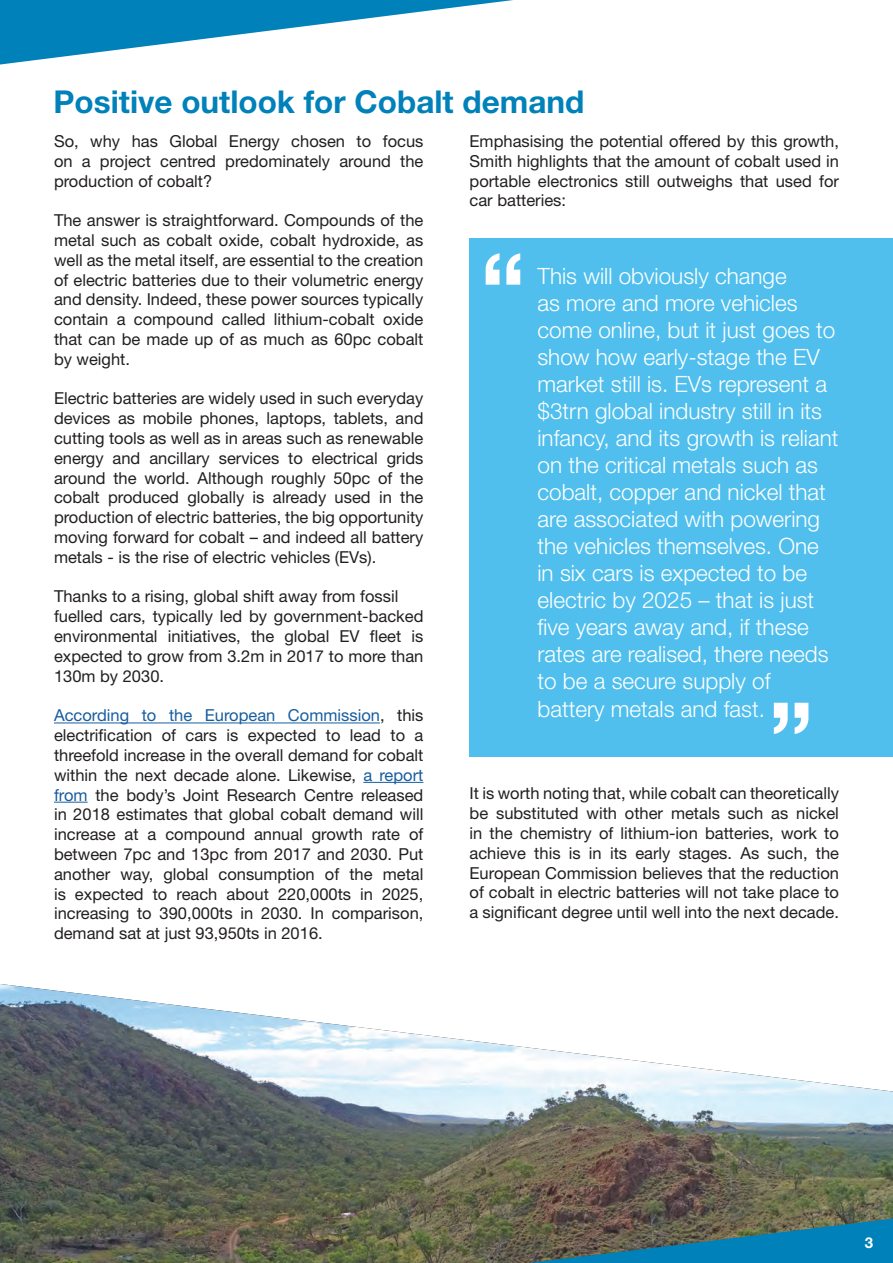
<style>
.page{position:relative;width:893px;height:1263px;background:#fff}
.page>*{position:absolute;margin:0;border:0;box-sizing:border-box;transform-origin:0 0}
.t1{font:700 97.5px "Helvetica Neue LT Std";color:#fff}
.t2{font:700 31.5px "Helvetica Neue LT Std";color:#0081ba}
.t3{font:300 22.5px/27px "Helvetica Neue LT Std";color:#fff}
.t4{font:16.5px/19.8px "Helvetica Neue LT Std";color:#231f20;text-align:justify}
.t5{font:700 15px "Helvetica Neue LT Std";color:#fff}
.s1{color:#175d9e}
</style>
<div class="page">
<hr style="left:54px;top:722px;width:326px;height:1px;background:#175d9e">
<hr style="left:363px;top:782px;width:60px;height:1px;background:#175d9e">
<hr style="left:54px;top:802px;width:34px;height:1px;background:#175d9e">
<div style="left:470px;top:239px;width:423px;height:518px;background:#50bfed"></div>
<img style="left:0;top:984px;width:893px;height:279px">
<svg style="left:0;top:0;width:513px;height:65px"></svg>
<svg style="left:86px;top:1212px;width:807px;height:51px;background:#506760"></svg>
<h2 class="t2" style="left:54px;top:82px;width:532px">Positive outlook for Cobalt demand</h2>
<p class="t4" style="left:54px;top:131px;width:371px">So, why has Global Energy chosen to focus on a project centred predominately around the production of cobalt?</p>
<p class="t4" style="left:54px;top:210px;width:371px">The answer is straightforward. Compounds of the metal such as cobalt oxide, cobalt hydroxide, as well as the metal itself, are essential to the creation of electric batteries due to their volumetric energy and density. Indeed, these power sources typically contain a compound called lithium-cobalt oxide that can be made up of as much as 60pc cobalt by weight.</p>
<p class="t4" style="left:54px;top:388px;width:371px">Electric batteries are widely used in such everyday devices as mobile phones, laptops, tablets, and cutting tools as well as in areas such as renewable energy and ancillary services to electrical grids around the world. Although roughly 50pc of the cobalt produced globally is already used in the production of electric batteries, the big opportunity moving forward for cobalt – and indeed all battery metals - is the rise of electric vehicles (EVs).</p>
<p class="t4" style="left:54px;top:586px;width:371px;text-align:left">Thanks to a rising, global shift away from fossil fuelled cars, typically led by government-backed environmental initiatives, the global EV fleet is expected to grow from 3.2m in 2017 to more than 130m by 2030.</p>
<p class="t4" style="left:54px;top:705px;width:371px"><span class="s1">According to the European Commission</span>, this electrification of cars is expected to lead to a threefold increase in the overall demand for cobalt within the next decade alone. Likewise, <span class="s1">a report from</span> the body’s Joint Research Centre released in 2018 estimates that global cobalt demand will increase at a compound annual growth rate of between 7pc and 13pc from 2017 and 2030. Put another way, global consumption of the metal is expected to reach about 220,000ts in 2025, increasing to 390,000ts in 2030. In comparison, demand sat at just 93,950ts in 2016.</p>
<p class="t4" style="left:470px;top:131px;width:371px">Emphasising the potential offered by this growth, Smith highlights that the amount of cobalt used in portable electronics still outweighs that used for car batteries:</p>
<h1 class="t1" style="left:480px;top:228px;width:47px">“</h1>
<p class="t3" style="left:537px;top:262px;width:302px">This will obviously change<br>as more and more vehicles come online, but it just goes to show how early-stage the EV market still is. EVs represent a $3trn global industry still in its infancy, and its growth is reliant on the critical metals such as cobalt, copper and nickel that are associated with powering the vehicles themselves. One in six cars is expected to be electric by 2025 – that is just five years away and, if these rates are realised, there needs to be a secure supply of battery metals and fast.</p>
<h1 class="t1" style="left:814px;top:759px;width:47px;rotate:-180deg">“</h1>
<p class="t4" style="left:470px;top:783px;width:371px">It is worth noting that, while cobalt can theoretically be substituted with other metals such as nickel in the chemistry of lithium-ion batteries, work to achieve this is in its early stages. As such, the European Commission believes that the reduction of cobalt in electric batteries will not take place to a significant degree until well into the next decade.</p>
<p class="t5" style="left:865px;top:1233px;width:10px">3</p>
</div>
